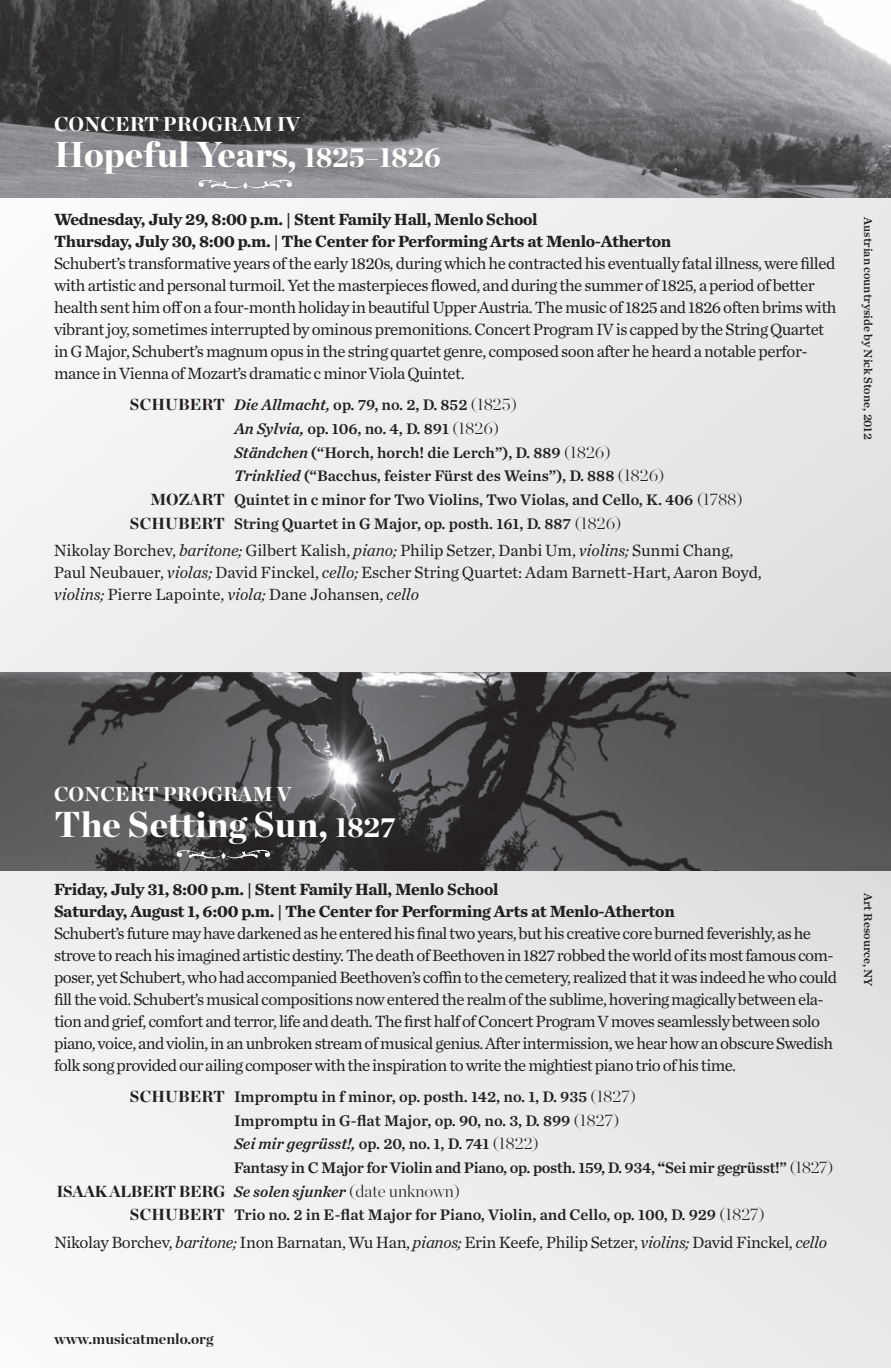
<style>
.page{position:relative;width:891px;height:1368px;background:#fff}
.page>*{position:absolute;margin:0;border:0;box-sizing:border-box;transform-origin:0 0}
.t1{font:900 36px "Chronicle Display";color:#fff}
.t2{font:900 20px "Chronicle Display";color:#fff}
.t3{font:17px/22px "Chronicle Text G1";letter-spacing:-.03em;color:#231f20}
.t4{font:700 17px/22px "Chronicle Text G1";letter-spacing:-.02em;color:#231f20}
.t5{font:17px/22px "Chronicle Text G1";letter-spacing:-.005em;color:#231f20}
.t6{font:16px/23.6px "Chronicle Text G1 Semi";color:#231f20}
.t7{font:900 16px "Chronicle Display";letter-spacing:-.025em;color:#231f20}
.t8{font:700 15px "Chronicle Display";color:#231f20}
.t9{font:12px "Chronicle Text G1 Semi";color:#231f20}
.s1{font-size:28px}
.s2{font-family:"Chronicle Display";font-weight:900}
.s3{font-style:italic}
.s4{font-family:"Chronicle Display";font-weight:200;font-size:17px}
.s5{font-family:"Chronicle Text G1 Semi";font-weight:400;font-style:italic}
.s6{font-weight:200;font-size:17px}
</style>
<div class="page">
<div style="left:0;top:871px;width:891px;height:497px;background:#ececed"></div>
<img style="left:0;top:673px;width:891px;height:198px">
<div style="left:0;top:198px;width:891px;height:475px;background:#eceded"></div>
<img style="left:0;top:0;width:891px;height:198px">
<svg style="left:199px;top:180px;width:93px;height:9px"></svg>
<svg style="left:177px;top:850px;width:93px;height:9px"></svg>
<p class="t2" style="left:54px;top:108px;width:31px">CONCERT</p>
<p class="t2" style="left:163px;top:108px;width:31px">PROGRAM</p>
<p class="t2" style="left:277px;top:108px;width:25px">IV</p>
<h1 class="t1" style="left:54px;top:125px;width:388px">HOPEFUL YEARS, <span class="s1">1825–1826</span></h1>
<p class="t4" style="left:54px;top:208px;width:619px">Wednesday, July 29, 8:00 p.m. | Stent Family Hall, Menlo School<br>Thursday, July 30, 8:00 p.m. | The Center for Performing Arts at Menlo-Atherton</p>
<p class="t3" style="left:54px;top:252px;width:784px">Schubert’s transformative years of the early 1820s, during which he contracted his eventually fatal illness, were filled with artistic and personal turmoil. Yet the masterpieces flowed, and during the summer of 1825, a period of better health sent him off on a four-month holiday in beautiful Upper Austria. The music of 1825 and 1826 often brims with vibrant joy, sometimes interrupted by ominous premonitions. Concert Program IV is capped by the String Quartet in G Major, Schubert’s magnum opus in the string quartet genre, composed soon after he heard a notable perfor&shy;mance in Vienna of Mozart’s dramatic c minor Viola Quintet.</p>
<p class="t6" style="left:130px;top:392px;width:389px"><span class="s2">SCHUBERT</span> <span class="s3">Die Allmacht,</span> op. 79, no. 2, D. 852 <span class="s4">(1825)</span></p>
<p class="t6" style="left:234px;top:416px;width:267px"><span class="s3">An Sylvia,</span> op. 106, no. 4, D. 891 <span class="s4">(1826)</span></p>
<p class="t6" style="left:234px;top:440px;width:379px"><span class="s3">Ständchen</span> (“Horch, horch! die Lerch”), D. 889 <span class="s4">(1826)</span></p>
<p class="t6" style="left:234px;top:463px;width:432px"><span class="s3">Trinklied</span> (“Bacchus, feister Fürst des Weins”), D. 888 <span class="s4">(1826)</span></p>
<p class="t6" style="left:150px;top:487px;width:595px"><span class="s2">MOZART</span> Quintet in c minor for Two Violins, Two Violas, and Cello, K. 406 <span class="s4">(1788)</span></p>
<p class="t6" style="left:130px;top:511px;width:493px"><span class="s2">SCHUBERT</span> String Quartet in G Major, op. posth. 161, D. 887 <span class="s4">(1826)</span></p>
<p class="t5" style="left:54px;top:539px;width:709px">Nikolay Borchev, <span class="s3">baritone;</span> Gilbert Kalish, <span class="s3">piano;</span> Philip Setzer, Danbi Um, <span class="s3">violins;</span> Sunmi Chang,<br>Paul Neubauer, <span class="s3">violas;</span> David Finckel, <span class="s3">cello;</span> Escher String Quartet: Adam Barnett-Hart, Aaron Boyd, <span class="s3">violins;</span> Pierre Lapointe, <span class="s3">viola;</span> Dane Johansen, <span class="s3">cello</span></p>
<p class="t9" style="left:878px;top:217px;width:224px;rotate:90deg">Austrian countryside by Nick Stone, 2012</p>
<p class="t2" style="left:54px;top:778px;width:31px">CONCERT</p>
<p class="t2" style="left:163px;top:778px;width:31px">PROGRAM</p>
<p class="t2" style="left:277px;top:778px;width:16px">V</p>
<h1 class="t1" style="left:54px;top:795px;width:343px">THE SETTING SUN, <span class="s1">1827</span></h1>
<p class="t4" style="left:54px;top:877px;width:622px">Friday, July 31, 8:00 p.m. | Stent Family Hall, Menlo School<br>Saturday, August 1, 6:00 p.m. | The Center for Performing Arts at Menlo-Atherton</p>
<p class="t3" style="left:54px;top:921px;width:785px">Schubert’s future may have darkened as he entered his final two years, but his creative core burned feverishly, as he strove to reach his imagined artistic destiny. The death of Beethoven in 1827 robbed the world of its most famous com&shy;poser, yet Schubert, who had accompanied Beethoven’s coffin to the cemetery, realized that it was indeed he who could fill the void. Schubert’s musical compositions now entered the realm of the sublime, hovering magically between ela&shy;tion and grief, comfort and terror, life and death. The first half of Concert Program V moves seamlessly between solo piano, voice, and violin, in an unbroken stream of musical genius. After intermission, we hear how an obscure Swedish folk song provided our ailing composer with the inspiration to write the mightiest piano trio of his time.</p>
<p class="t6" style="left:234px;top:1084px;width:601px;text-indent:-104px"><span class="s2">SCHUBERT</span> Impromptu in f minor, op. posth. 142, no. 1, D. 935 <span class="s4">(1827)<br></span>Impromptu in G-flat Major, op. 90, no. 3, D. 899 <span class="s4">(1827)<br></span><span class="s3">Sei mir gegrüsst!,</span> op. 20, no. 1, D. 741 <span class="s4">(1822)<br></span>Fantasy in C Major for Violin and Piano, op. posth. 159, D. 934, <span class="s2">“</span>Sei mir gegrüsst!” <span class="s4">(1827)</span></p>
<p class="t7" style="left:56px;top:1178px;width:406px">ISAAK ALBERT BERG <span class="s5">Se solen sjunker</span> <span class="s6">(date unknown)</span></p>
<p class="t6" style="left:130px;top:1202px;width:637px"><span class="s2">SCHUBERT</span> Trio no. 2 in E-flat Major for Piano, Violin, and Cello, op. 100, D. 929 <span class="s4">(1827)</span></p>
<p class="t3" style="left:54px;top:1230px;width:775px">Nikolay Borchev, <span class="s3">baritone;</span> Inon Barnatan, Wu Han, <span class="s3">pianos;</span> Erin Keefe, Philip Setzer, <span class="s3">violins;</span> David Finckel, <span class="s3">cello</span></p>
<p class="t9" style="left:878px;top:893px;width:95px;rotate:90deg">Art Resource, NY</p>
<p class="t8" style="left:54px;top:1327px;width:161px">www.musicatmenlo.org</p>
</div>
